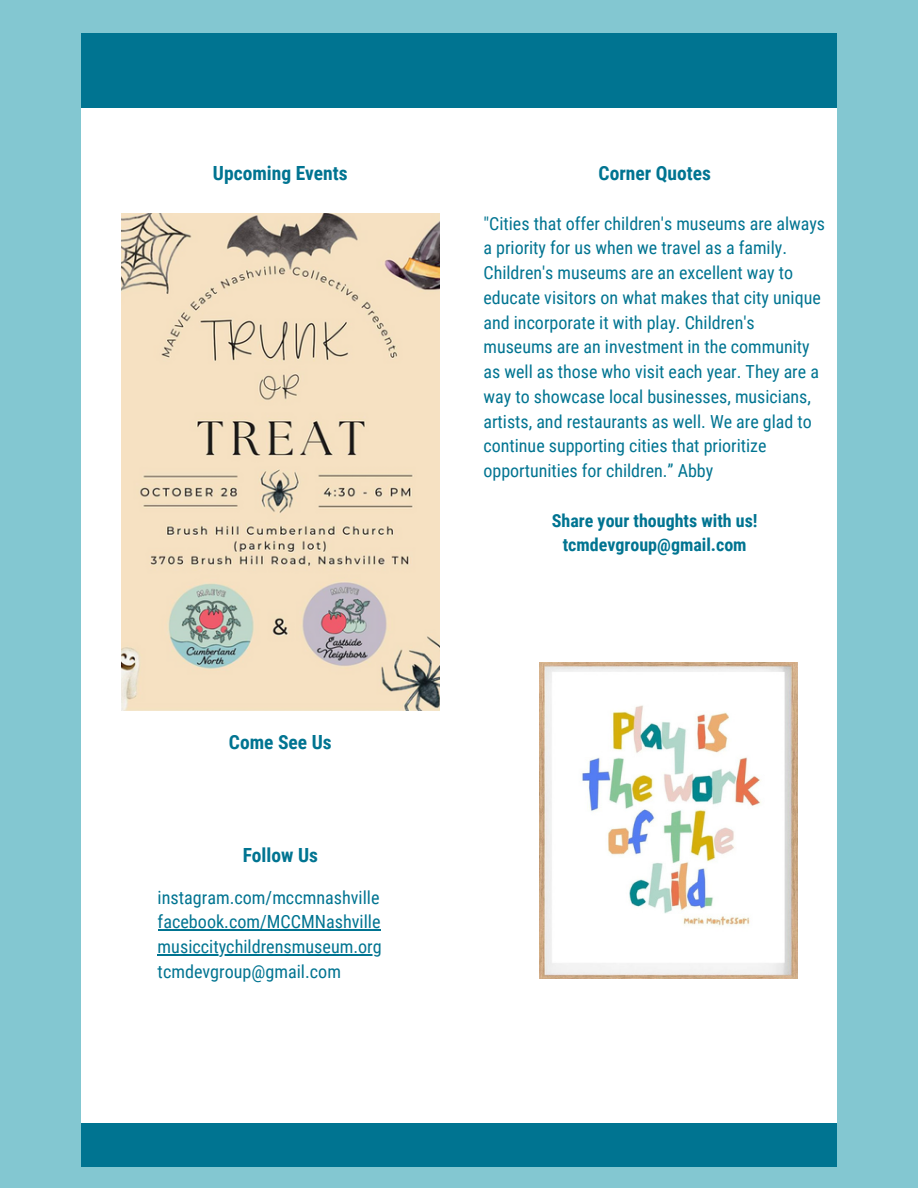
<style>
.page{position:relative;width:918px;height:1188px;background:#83c7d1}
.page>*{position:absolute;margin:0;border:0;box-sizing:border-box;transform-origin:0 0}
.t1{font:700 19.5px "Roboto Condensed";color:#007491}
.t2{font:18.15px/24.8px "Roboto Condensed";color:#007491;text-align:justify}
.t3{font:18px/24.8px "Roboto Condensed";color:#007491}
.t4{font:700 18px/24.8px "Roboto Condensed";color:#007491;text-align:center}
</style>
<div class="page">
<div style="left:81px;top:33px;width:756px;height:1118px;background:#fff"></div>
<div style="left:81px;top:1123px;width:756px;height:43px;background:#007491"></div>
<div style="left:81px;top:33px;width:756px;height:75px;background:#007491"></div>
<img style="left:121px;top:214px;width:318px;height:497px">
<img style="left:539px;top:663px;width:259px;height:316px">
<hr style="left:158px;top:930px;width:223px;height:1px;background:#007491">
<hr style="left:158px;top:955px;width:224px;height:1px;background:#007491">
<p class="t1" style="left:213px;top:162px;width:136px">Upcoming Events</p>
<p class="t1" style="left:599px;top:162px;width:114px">Corner Quotes</p>
<p class="t1" style="left:229px;top:731px;width:104px">Come See Us</p>
<p class="t1" style="left:243px;top:844px;width:77px">Follow Us</p>
<p class="t2" style="left:158px;top:885px;width:226px">instagram.com/mccmnashville facebook.com/MCCMNashville musiccitychildrensmuseum.org tcmdevgroup@gmail.com</p>
<p class="t3" style="left:484px;top:211px;width:343px">"Cities that offer children's museums are always a priority for us when we travel as a family.<br>Children's museums are an excellent way to educate visitors on what makes that city unique and incorporate it with play. Children's museums are an investment in the community as well as those who visit each year. They are a way to showcase local businesses, musicians, artists, and restaurants as well. We are glad to continue supporting cities that prioritize opportunities for children.” Abby</p>
<p class="t4" style="left:552px;top:508px;width:207px">Share your thoughts with us! tcmdevgroup@gmail.com</p>
</div>
